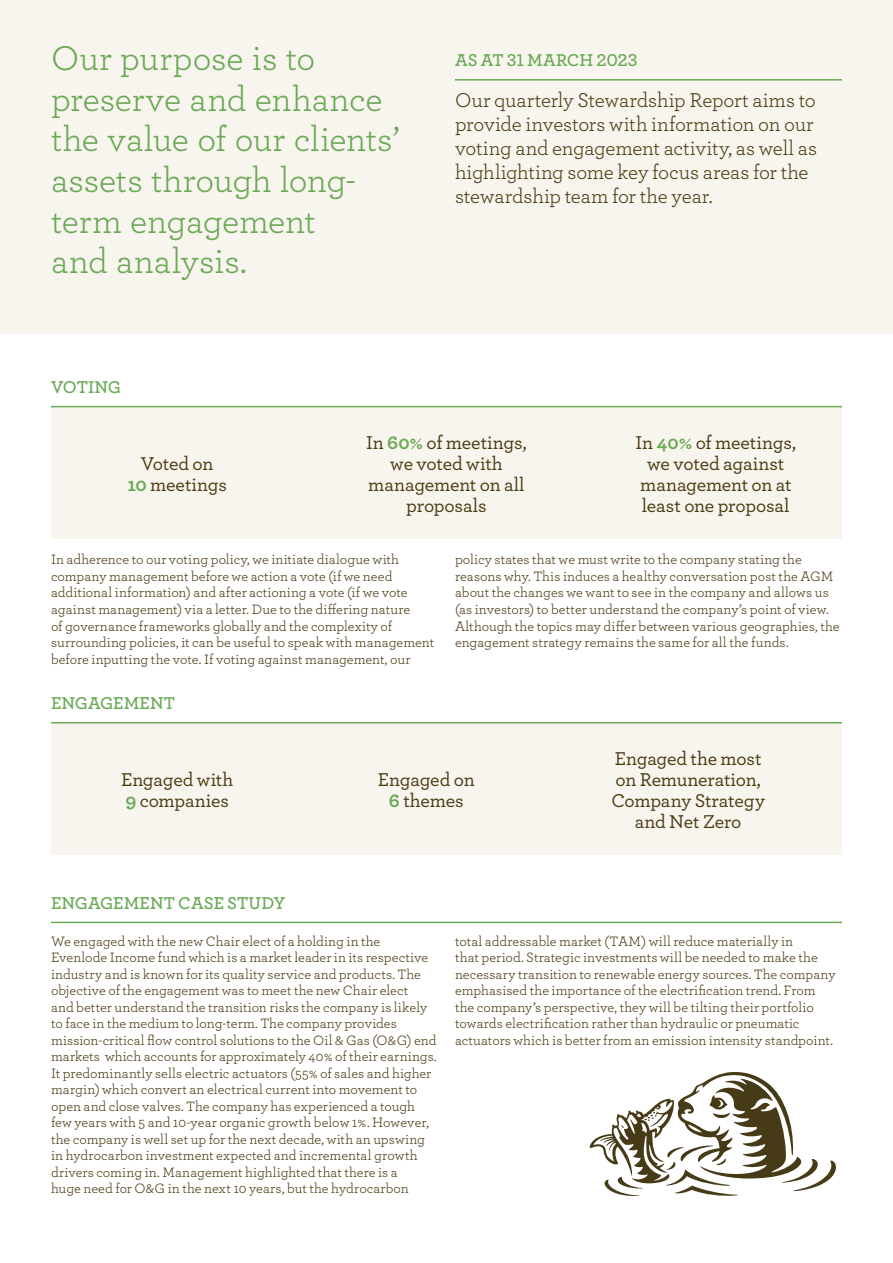
<style>
.page{position:relative;width:893px;height:1263px;background:#fff}
.page>*{position:absolute;margin:0;border:0;box-sizing:border-box;transform-origin:0 0}
.Intro_copy_15_17{font:36px/40.5px "Archer";letter-spacing:-.005em;color:#6aa956}
.t1{font:21px/24px "Archer";letter-spacing:-.01em;color:#4b3b12}
.t2{font:500 19.5px/21px "Archer";letter-spacing:-.01em;color:#4b3b12;text-align:center}
.Body_header_CAPS_11{font:600 18px "Archer";color:#6aa956}
.Body_copy_9_11{font:14.25px/16.5px "Archer";color:#4b3b12}
.s1{font-weight:700;color:#6aa956}
</style>
<div class="page">
<div style="left:0;top:0;width:893px;height:333px;background:#f8f5ee"></div>
<div style="left:51px;top:407px;width:791px;height:132px;background:#f8f5ee"></div>
<hr style="left:51px;top:406px;width:791px;height:1px;background:#6aa956">
<hr style="left:455px;top:79px;width:387px;height:2px;background:#6aa956">
<div style="left:51px;top:723px;width:791px;height:132px;background:#f8f5ee"></div>
<hr style="left:51px;top:722px;width:791px;height:1px;background:#6aa956">
<hr style="left:51px;top:922px;width:791px;height:1px;background:#6aa956">
<svg style="left:589px;top:1072px;width:247px;height:125px"></svg>
<p class="Intro_copy_15_17" style="left:51px;top:37px;width:350px">Our purpose is to preserve and enhance the value of our clients’ assets through long&shy;term engagement<br>and analysis.</p>
<p class="Body_header_CAPS_11" style="left:51px;top:374px;width:71px">VOTING</p>
<p class="Body_header_CAPS_11" style="left:455px;top:47px;width:184px">AS AT 31 MARCH 2023</p>
<p class="t1" style="left:455px;top:87px;width:364px">Our quarterly Stewardship Report aims to provide investors with information on our voting and engagement activity, as well as highlighting some key focus areas for the stewardship team for the year.</p>
<p class="t2" style="left:127px;top:452px;width:101px">Voted on<br><span class="s1">10</span> meetings</p>
<p class="t2" style="left:366px;top:431px;width:162px">In <span class="s1">60%</span> of meetings, we voted with management on all proposals</p>
<p class="t2" style="left:636px;top:431px;width:162px">In <span class="s1">40%</span> of meetings, we voted against management on at least one proposal</p>
<p class="Body_copy_9_11" style="left:51px;top:551px;width:385px">In adherence to our voting policy, we initiate dialogue with company management before we action a vote (if we need additional information) and after actioning a vote (if we vote against management) via a letter. Due to the differing nature<br>of governance frameworks globally and the complexity of surrounding policies, it can be useful to speak with management before inputting the vote. If voting against management, our</p>
<p class="Body_copy_9_11" style="left:455px;top:551px;width:386px">policy states that we must write to the company stating the reasons why. This induces a healthy conversation post the AGM about the changes we want to see in the company and allows us (as investors) to better understand the company’s point of view.<br>Although the topics may differ between various geographies, the engagement strategy remains the same for all the funds.</p>
<p class="Body_header_CAPS_11" style="left:51px;top:690px;width:126px">ENGAGEMENT</p>
<p class="t2" style="left:121px;top:768px;width:114px;text-align:left">Engaged with<br><span class="s1">9</span> companies</p>
<p class="t2" style="left:378px;top:768px;width:98px">Engaged on<br><span class="s1">6</span> themes</p>
<p class="Body_header_CAPS_11" style="left:51px;top:889px;width:236px">ENGAGEMENT CASE STUDY</p>
<p class="t2" style="left:611px;top:747px;width:155px">Engaged the most on Remuneration,<br>Company Strategy and Net Zero</p>
<p class="Body_copy_9_11" style="left:51px;top:932px;width:387px">We engaged with the new Chair elect of a holding in the Evenlode Income fund which is a market leader in its respective industry and is known for its quality service and products. The objective of the engagement was to meet the new Chair elect<br>and better understand the transition risks the company is likely to face in the medium to long-term. The company provides mission-critical flow control solutions to the Oil &amp; Gas (O&amp;G) end markets which accounts for approximately 40% of their earnings.<br>It predominantly sells electric actuators (55% of sales and higher margin) which convert an electrical current into movement to open and close valves. The company has experienced a tough few years with 5 and 10-year organic growth below 1%. However, the company is well set up for the next decade, with an upswing in hydrocarbon investment expected and incremental growth drivers coming in. Management highlighted that there is a<br>huge need for O&amp;G in the next 10 years, but the hydrocarbon</p>
<p class="Body_copy_9_11" style="left:455px;top:932px;width:382px">total addressable market (TAM) will reduce materially in<br>that period. Strategic investments will be needed to make the necessary transition to renewable energy sources. The company emphasised the importance of the electrification trend. From the company’s perspective, they will be tilting their portfolio towards electrification rather than hydraulic or pneumatic actuators which is better from an emission intensity standpoint.</p>
</div>
